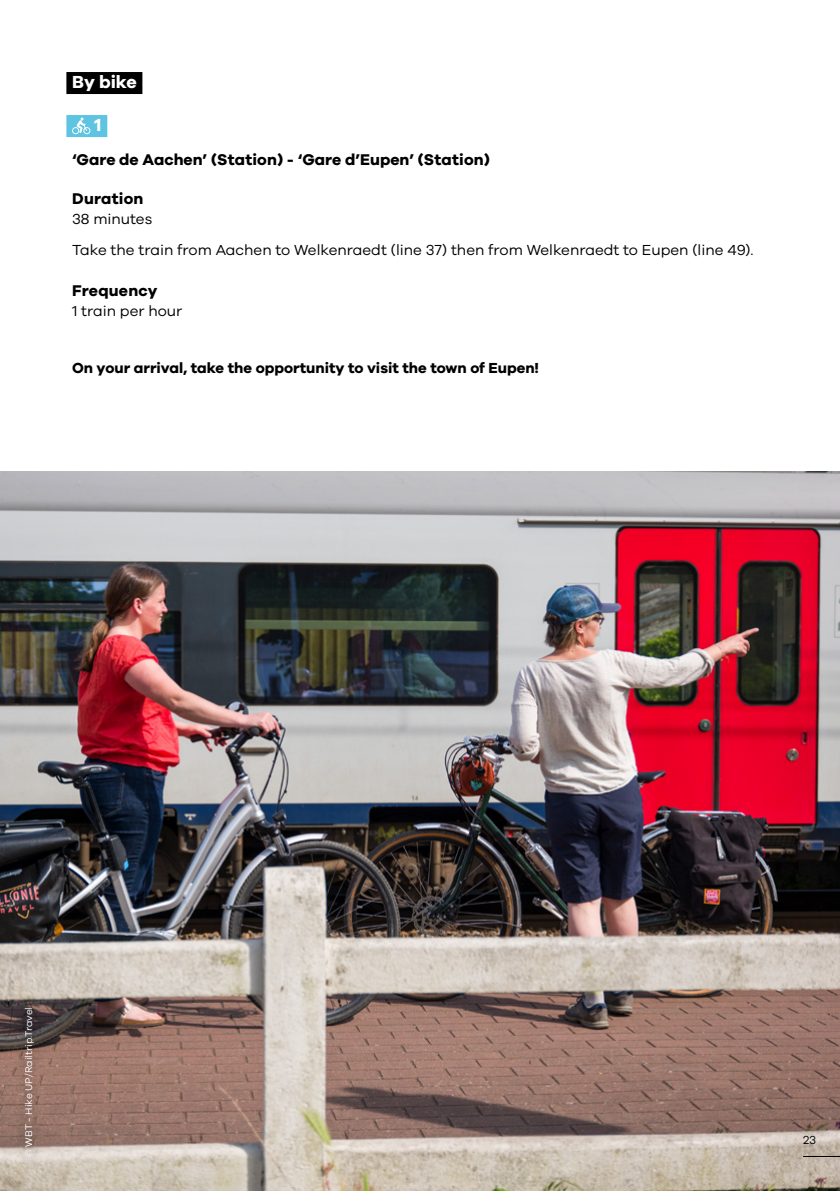
<style>
.page{position:relative;width:840px;height:1191px;background:#fff}
.page>*{position:absolute;margin:0;border:0;box-sizing:border-box;transform-origin:0 0}
.t1{font:700 18px "Galano Grotesque";color:#fff}
.t2{font:700 16px "Galano Grotesque";letter-spacing:.01em;color:#000}
.t3{font:15px/31.4px "Galano Grotesque";color:#000}
.t4{font:700 15px "Galano Grotesque";color:#000}
.t5{font:12px "Galano Grotesque";color:#000}
.t6{font:10px "Galano Grotesque";color:#fff}
</style>
<div class="page">
<div style="left:66px;top:72px;width:76px;height:22px;background:#000"></div>
<div style="left:66px;top:115px;width:41px;height:22px;background:#5fc4e1"></div>
<svg style="left:72px;top:118px;width:18px;height:16px"></svg>
<img style="left:0;top:472px;width:839px;height:719px">
<div style="left:13px;top:996px;width:29px;height:171px;background:#000;opacity:.51"></div>
<hr style="left:802px;top:1156px;width:37px;height:1px;background:#000">
<p class="t1" style="left:72px;top:71px;width:66px">By bike</p>
<p class="t1" style="left:95px;top:114px;width:9px">1</p>
<p class="t2" style="left:72px;top:149px;width:419px">‘Gare de Aachen’ (Station) - ‘Gare d’Eupen’ (Station)</p>
<p class="t2" style="left:72px;top:188px;width:73px">Duration</p>
<p class="t3" style="left:72px;top:202px;width:682px">38 minutes<br>Take the train from Aachen to Welkenraedt (line 37) then from Welkenraedt to Eupen (line 49).</p>
<p class="t2" style="left:72px;top:280px;width:87px">Frequency</p>
<p class="t3" style="left:72px;top:294px;width:112px">1 train per hour</p>
<p class="t4" style="left:72px;top:358px;width:468px">On your arrival, take the opportunity to visit the town of Eupen!</p>
<p class="t6" style="left:23px;top:1157px;width:151px;rotate:-90deg">© WBT - Hike UP/Railtrip.Travel</p>
<p class="t5" style="left:802px;top:1133px;width:15px">23</p>
</div>
